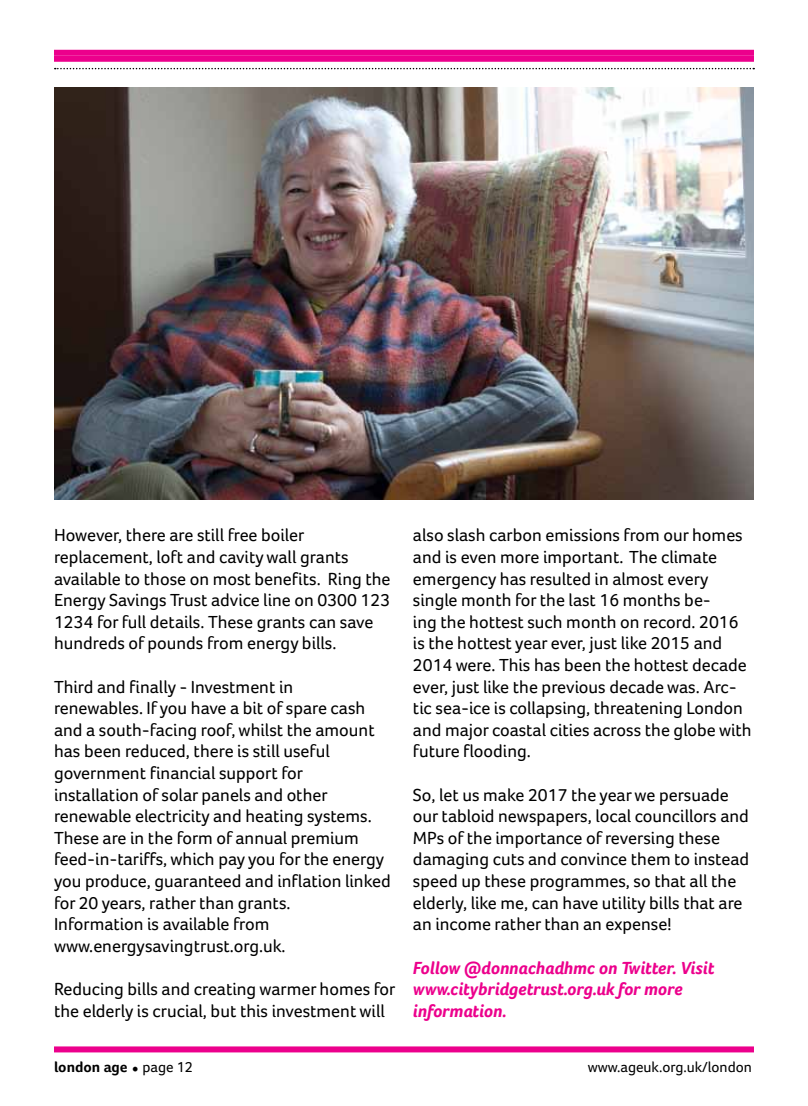
<style>
.page{position:relative;width:808px;height:1106px;background:#fff}
.page>*{position:absolute;margin:0;border:0;box-sizing:border-box;transform-origin:0 0}
.t1{font:18px/21.6px "Foco Age UK";color:#000}
.t2{font:italic 700 18px/21.6px "Foco Age UK";color:#ec008c}
.t3{font:18px "Minion Pro";color:#000}
.t4{font:15px "Foco Age UK";color:#000}
.t5{font:700 15px "Foco Age UK";color:#000}
.s1{font-weight:400}
</style>
<div class="page">
<div style="left:54px;top:56px;width:700px;height:6px;background:#ec008c"></div>
<div style="left:54px;top:50px;width:700px;height:6px;background:#ec008c"></div>
<svg style="left:55px;top:68px;width:699px;height:1px"></svg>
<div style="left:54px;top:1046px;width:700px;height:6px;background:#ec008c"></div>
<img style="left:54px;top:87px;width:700px;height:413px">
<p class="t1" style="left:54px;top:524px;width:338px">However, there are still free boiler replacement, loft and cavity wall grants available to those on most benefits. Ring the Energy Savings Trust advice line on 0300 123<br>1234 for full details. These grants can save hundreds of pounds from energy bills.</p>
<p class="t1" style="left:54px;top:675px;width:338px">Third and finally - Investment in<br>renewables. If you have a bit of spare cash and a south-facing roof, whilst the amount has been reduced, there is still useful government financial support for installation of solar panels and other renewable electricity and heating systems.<br>These are in the form of annual premium feed-in-tariffs, which pay you for the energy you produce, guaranteed and inflation linked for 20 years, rather than grants.<br>Information is available from www.energysavingtrust.org.uk.</p>
<p class="t1" style="left:54px;top:978px;width:343px">Reducing bills and creating warmer homes for the elderly is crucial, but this investment will</p>
<p class="t1" style="left:413px;top:524px;width:340px">also slash carbon emissions from our homes and is even more important. The climate emergency has resulted in almost every single month for the last 16 months be-<br>ing the hottest such month on record. 2016 is the hottest year ever, just like 2015 and 2014 were. This has been the hottest decade ever, just like the previous decade was. Arc&shy;tic sea-ice is collapsing, threatening London and major coastal cities across the globe with future flooding.</p>
<p class="t1" style="left:413px;top:783px;width:338px">So, let us make 2017 the year we persuade our tabloid newspapers, local councillors and MPs of the importance of reversing these damaging cuts and convince them to instead speed up these programmes, so that all the elderly, like me, can have utility bills that are an income rather than an expense!</p>
<p class="t2" style="left:413px;top:956px;width:303px">Follow @donnachadhmc on Twitter. Visit www.citybridgetrust.org.uk for more information.</p>
<p class="t3" style="left:132px;top:1055px;width:9px">•</p>
<p class="t4" style="left:588px;top:1058px;width:166px">www.ageuk.org.uk/london</p>
<p class="t5" style="left:54px;top:1058px;width:141px">london age <span class="s1">page 12</span></p>
</div>
